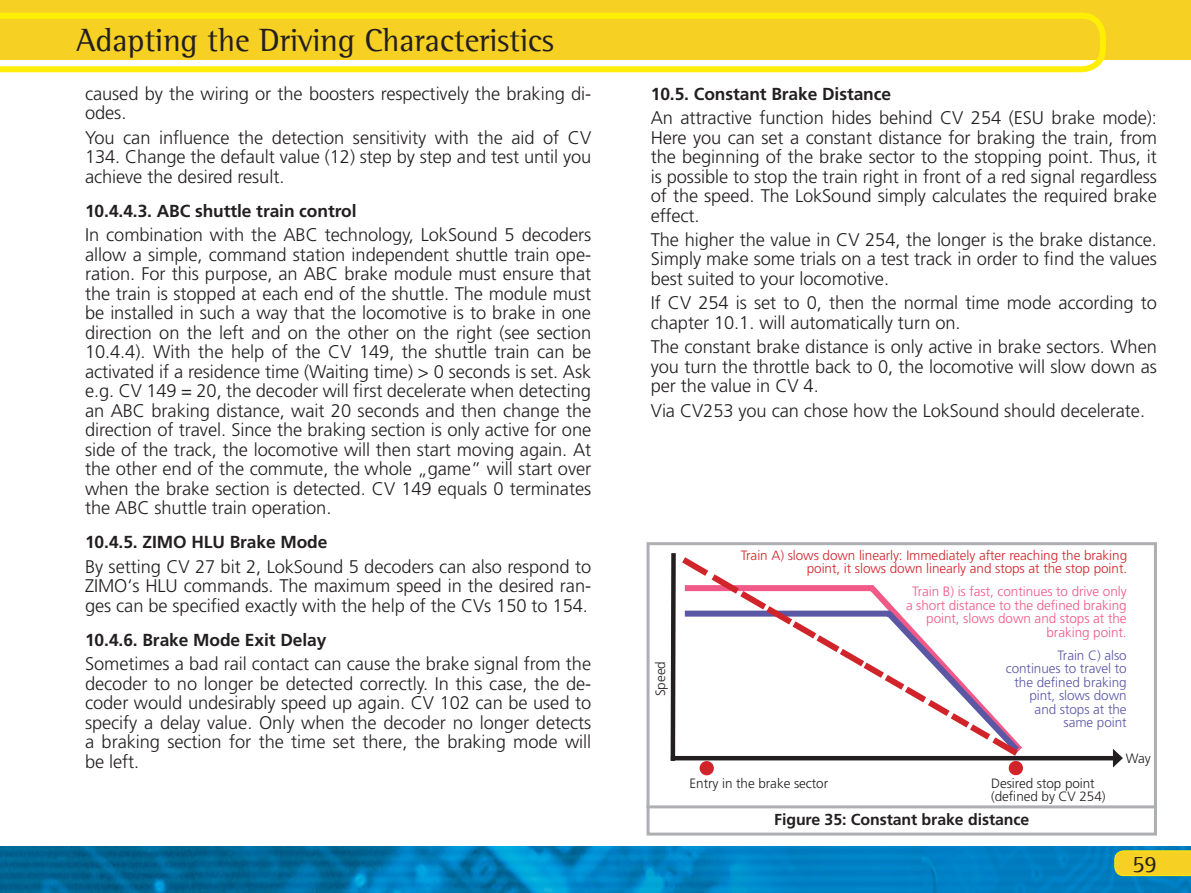
<style>
.page{position:relative;width:1191px;height:893px;background:#fff}
.page>*{position:absolute;margin:0;border:0;box-sizing:border-box;transform-origin:0 0}
.Seitenüberschrift{font:33px "Agfa Rotis Semi Serif";letter-spacing:-.005em;color:#231f20}
.t1{font:24px "Agfa Rotis Semi Serif";color:#231f20}
.Fließtext_Absatz{font:300 18.3px/19.5px "Frutiger LT";letter-spacing:-.005em;color:#231f20;text-align:justify}
.Überschrift__Zwische{font:700 17.4px "Frutiger LT";letter-spacing:-.005em;color:#231f20}
.t2{font:700 15.9px "Frutiger LT";letter-spacing:-.005em;color:#231f20}
.Fließtext{font:300 13.5px "Frutiger LT";letter-spacing:-.005em;color:#f05988}
.Fließtext-2{font:300 13.5px/13.5px "Frutiger LT";letter-spacing:-.005em;color:#d1232a;text-align:right}
.Fließtext-3{font:300 13.5px "Frutiger LT";letter-spacing:-.005em;color:#5a57a5}
.Fließtext-4{font:300 13.5px "Frutiger LT";letter-spacing:-.005em;color:#231f20}
</style>
<div class="page">
<div style="left:0;top:0;width:1191px;height:60px;background:#f6d123"></div>
<svg style="left:0;top:13px;width:1106px;height:59px"></svg>
<img style="left:0;top:846px;width:1191px;height:47px">
<svg style="left:1114px;top:850px;width:77px;height:26px;background:#eed025"></svg>
<hr style="left:646px;top:805px;width:511px;height:3px;background:#aeafb3">
<div style="left:646px;top:542px;width:511px;height:294px;border:3px solid #aeafb3"></div>
<div style="left:670px;top:553px;width:6px;height:208px;background:#231f20"></div>
<div style="left:1011px;top:763px;width:9px;height:10px;background:#d1232a;border-radius:50%"></div>
<div style="left:1008px;top:761px;width:15px;height:14px;border:4px solid #d1232a;border-radius:50%"></div>
<hr style="left:671px;top:756px;width:445px;height:4px;background:#231f20">
<div style="left:702px;top:763px;width:9px;height:10px;background:#d1232a;border-radius:50%"></div>
<div style="left:699px;top:761px;width:15px;height:14px;border:4px solid #d1232a;border-radius:50%"></div>
<svg style="left:682px;top:557px;width:340px;height:199px"></svg>
<svg style="left:1113px;top:749px;width:10px;height:18px"></svg>
<p class="Seitenüberschrift" style="left:77px;top:21px;width:479px">Adapting the Driving Characteristics</p>
<p class="Fließtext_Absatz" style="left:85px;top:84px;width:507px">caused by the wiring or the boosters respectively the braking di&shy;odes.</p>
<p class="Fließtext_Absatz" style="left:85px;top:128px;width:508px">You can influence the detection sensitivity with the aid of CV 134. Change the default value (12) step by step and test until you achieve the desired result.</p>
<p class="Überschrift__Zwische" style="left:85px;top:200px;width:273px">10.4.4.3. ABC shuttle train control</p>
<p class="Fließtext_Absatz" style="left:85px;top:225px;width:508px">In combination with the ABC technology, LokSound 5 decoders allow a simple, command station independent shuttle train ope&shy;ration. For this purpose, an ABC brake module must ensure that the train is stopped at each end of the shuttle. The module must be installed in such a way that the locomotive is to brake in one direction on the left and on the other on the right (see section 10.4.4). With the help of the CV 149, the shuttle train can be activated if a residence time (Waiting time) &gt; 0 seconds is set. Ask e.g. CV 149 = 20, the decoder will first decelerate when detecting an ABC braking distance, wait 20 seconds and then change the direction of travel. Since the braking section is only active for one side of the track, the locomotive will then start moving again. At the other end of the commute, the whole „game” will start over when the brake section is detected. CV 149 equals 0 terminates the ABC shuttle train operation.</p>
<p class="Überschrift__Zwische" style="left:85px;top:532px;width:244px">10.4.5. ZIMO HLU Brake Mode</p>
<p class="Fließtext_Absatz" style="left:85px;top:557px;width:507px">By setting CV 27 bit 2, LokSound 5 decoders can also respond to ZIMO‘s HLU commands. The maximum speed in the desired ran&shy;ges can be specified exactly with the help of the CVs 150 to 154.</p>
<p class="Überschrift__Zwische" style="left:85px;top:629px;width:243px">10.4.6. Brake Mode Exit Delay</p>
<p class="Fließtext_Absatz" style="left:85px;top:654px;width:508px">Sometimes a bad rail contact can cause the brake signal from the decoder to no longer be detected correctly. In this case, the de&shy;coder would undesirably speed up again. CV 102 can be used to specify a delay value. Only when the decoder no longer detects a braking section for the time set there, the braking mode will be left.</p>
<p class="Überschrift__Zwische" style="left:651px;top:83px;width:242px">10.5. Constant Brake Distance</p>
<p class="Fließtext_Absatz" style="left:651px;top:108px;width:508px">An attractive function hides behind CV 254 (ESU brake mode):<br>Here you can set a constant distance for braking the train, from the beginning of the brake sector to the stopping point. Thus, it is possible to stop the train right in front of a red signal regardless of the speed. The LokSound simply calculates the required brake effect.</p>
<p class="Fließtext_Absatz" style="left:651px;top:230px;width:508px">The higher the value in CV 254, the longer is the brake distance.<br>Simply make some trials on a test track in order to find the values best suited to your locomotive.</p>
<p class="Fließtext_Absatz" style="left:651px;top:293px;width:507px">If CV 254 is set to 0, then the normal time mode according to chapter 10.1. will automatically turn on.</p>
<p class="Fließtext_Absatz" style="left:651px;top:337px;width:507px">The constant brake distance is only active in brake sectors. When you turn the throttle back to 0, the locomotive will slow down as per the value in CV 4.</p>
<p class="Fließtext_Absatz" style="left:651px;top:401px;width:496px">Via CV253 you can chose how the LokSound should decelerate.</p>
<p class="Fließtext-4" style="left:653px;top:696px;width:36px;rotate:-90deg">Speed</p>
<p class="Fließtext-2" style="left:741px;top:549px;width:388px">Train A) slows down linearly: Immediately after reaching the braking point, it slows down linearly and stops at the stop point.</p>
<p class="Fließtext" style="left:912px;top:584px;width:216px">Train B) is fast, continues to drive only</p>
<p class="Fließtext" style="left:906px;top:597px;width:222px">a short distance to the defined braking</p>
<p class="Fließtext" style="left:926px;top:611px;width:202px">point, slows down and stops at the</p>
<p class="Fließtext" style="left:1046px;top:624px;width:82px">braking point.</p>
<p class="Fließtext-3" style="left:1057px;top:648px;width:71px">Train C) also</p>
<p class="Fließtext-3" style="left:1005px;top:661px;width:122px">continues to travel to</p>
<p class="Fließtext-3" style="left:1014px;top:675px;width:114px">the defined braking</p>
<p class="Fließtext-3" style="left:1029px;top:688px;width:99px">pint, slows down</p>
<p class="Fließtext-3" style="left:1034px;top:702px;width:94px">and stops at the</p>
<p class="Fließtext-3" style="left:1063px;top:715px;width:65px">same point</p>
<p class="Fließtext-4" style="left:1125px;top:751px;width:26px">Way</p>
<p class="Fließtext-4" style="left:689px;top:776px;width:140px">Entry in the brake sector</p>
<p class="Fließtext-4" style="left:991px;top:776px;width:105px">Desired stop point</p>
<p class="Fließtext-4" style="left:991px;top:789px;width:116px">(defined by CV 254)</p>
<p class="t2" style="left:774px;top:810px;width:257px">Figure 35: Constant brake distance</p>
<h2 class="t1" style="left:1132px;top:849px;width:26px">59</h2>
</div>
